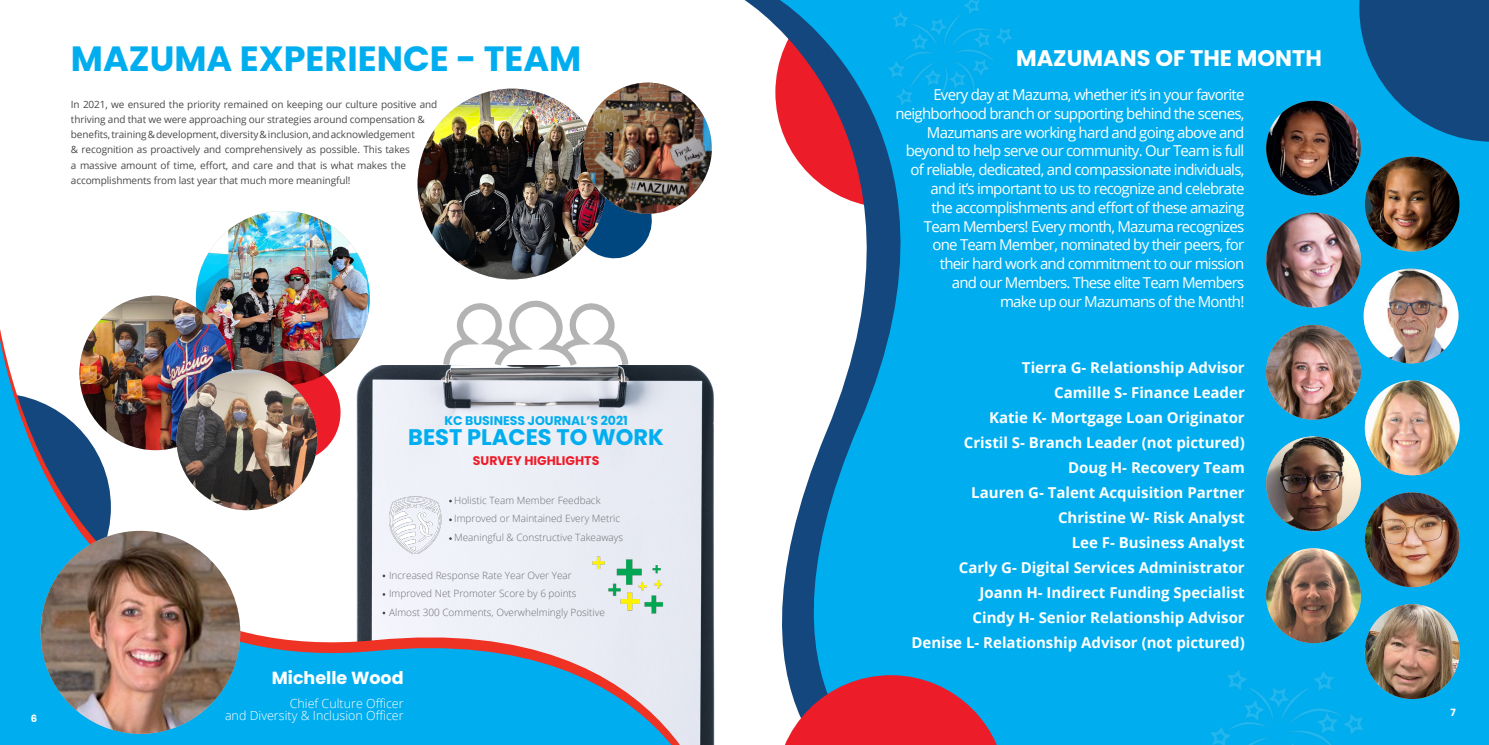
<style>
.page{position:relative;width:1489px;height:745px;background:#fff}
.page>*{position:absolute;margin:0;border:0;box-sizing:border-box;transform-origin:0 0}
.t1{font:700 35px "Poppins";color:#00aeef}
.t2{font:700 22.5px "Poppins";color:#fff}
.t3{font:700 22.5px "Poppins";color:#00aeef}
.t4{font:700 17.5px "Poppins";color:#fff}
.t5{font:15px/18.8px "Open Sans";letter-spacing:-.05em;color:#fff;text-align:right}
.t6{font:700 15px/25px "Open Sans";color:#fff;text-align:right}
.t7{font:300 12.5px/12.5px "Open Sans";color:#fff;text-align:right}
.t8{font:700 12.5px "Poppins";color:#00aeef}
.t9{font:700 12.5px "Poppins";color:#ed1c29}
.t10{font:10px/15px "Open Sans";letter-spacing:-.01em;color:#4b4847}
.t11{font:300 10px/18.8px "Open Sans";color:#6d6e71}
.t12{font:700 10px "Poppins";color:#fff}
</style>
<div class="page">
<svg style="left:606px;top:214px;width:46px;height:29px"></svg>
<svg style="left:744px;top:0;width:744px;height:744px;background:#25b0e7"></svg>
<img style="left:196px;top:211px;width:174px;height:174px;border-radius:87px">
<img style="left:1364px;top:156px;width:95px;height:95px;border-radius:47px">
<img style="left:1265px;top:101px;width:95px;height:94px;border-radius:47px">
<img style="left:1265px;top:324px;width:95px;height:95px;border-radius:47px">
<img style="left:1265px;top:212px;width:95px;height:95px;border-radius:47px">
<img style="left:1364px;top:380px;width:95px;height:95px;border-radius:47px">
<img style="left:1363px;top:269px;width:95px;height:94px">
<img style="left:1364px;top:492px;width:95px;height:94px;border-radius:47px">
<img style="left:1265px;top:436px;width:95px;height:95px;border-radius:47px">
<img style="left:1364px;top:603px;width:95px;height:95px;border-radius:47px">
<img style="left:1265px;top:548px;width:95px;height:94px;border-radius:47px">
<svg style="left:775px;top:674px;width:231px;height:70px;background:#ae4e68"></svg>
<img style="left:417px;top:88px;width:189px;height:155px">
<img style="left:583px;top:82px;width:128px;height:132px">
<img style="left:835px;top:0;width:229px;height:173px">
<img style="left:1166px;top:619px;width:212px;height:125px">
<svg style="left:1359px;top:0;width:129px;height:142px;background:#0f5c95"></svg>
<img style="left:0;top:253px;width:715px;height:491px">
<img style="left:41px;top:530px;width:199px;height:203px">
<p class="t12" style="left:31px;top:712px;width:8px">6</p>
<h1 class="t1" style="left:71px;top:38px;width:512px">MAZUMA EXPERIENCE - TEAM</h1>
<h2 class="t2" style="left:1015px;top:45px;width:307px">MAZUMANS OF THE MONTH</h2>
<p class="t10" style="left:71px;top:97px;width:368px">In 2021, we ensured the priority remained on keeping our culture positive and thriving and that we were approaching our strategies around compensation &amp; benefits, training &amp; development, diversity &amp; inclusion, and acknowledgement<br>&amp; recognition as proactively and comprehensively as possible. This takes<br>a massive amount of time, effort, and care and that is what makes the accomplishments from last year that much more meaningful!</p>
<p class="t8" style="left:444px;top:413px;width:185px">KC BUSINESS JOURNAL’S 2021</p>
<h2 class="t3" style="left:408px;top:424px;width:257px">BEST PLACES TO WORK</h2>
<p class="t9" style="left:473px;top:453px;width:128px">SURVEY HIGHLIGHTS</p>
<p class="t11" style="left:454px;top:490px;width:170px">Holistic Team Member Feedback<br>Improved or Maintained Every Metric<br>Meaningful &amp; Constructive Takeaways</p>
<p class="t11" style="left:389px;top:565px;width:217px">Increased Response Rate Year Over Year<br>Improved Net Promoter Score by 6 points<br>Almost 300 Comments, Overwhelmingly Positive</p>
<p class="t5" style="left:895px;top:85px;width:350px">Every day at Mazuma, whether it’s in your favorite neighborhood branch or supporting behind the scenes, Mazumans are working hard and going above and beyond to help serve our community. Our Team is full of reliable, dedicated, and compassionate individuals, and it’s important to us to recognize and celebrate<br>the accomplishments and effort of these amazing Team Members! Every month, Mazuma recognizes one Team Member, nominated by their peers, for<br>their hard work and commitment to our mission<br>and our Members. These elite Team Members<br>make up our Mazumans of the Month!</p>
<p class="t6" style="left:911px;top:354px;width:335px">Tierra G- Relationship Advisor<br>Camille S- Finance Leader<br>Katie K- Mortgage Loan Originator<br>Cristil S- Branch Leader (not pictured)<br>Doug H- Recovery Team<br>Lauren G- Talent Acquisition Partner Christine W- Risk Analyst<br>Lee F- Business Analyst<br>Carly G- Digital Services Administrator<br>Joann H- Indirect Funding Specialist<br>Cindy H- Senior Relationship Advisor<br>Denise L- Relationship Advisor (not pictured)</p>
<p class="t4" style="left:272px;top:667px;width:133px">Michelle Wood</p>
<p class="t7" style="left:225px;top:696px;width:180px">Chief Culture Officer<br>and Diversity &amp; Inclusion Officer</p>
<p class="t12" style="left:1450px;top:705px;width:7px">7</p>
</div>
